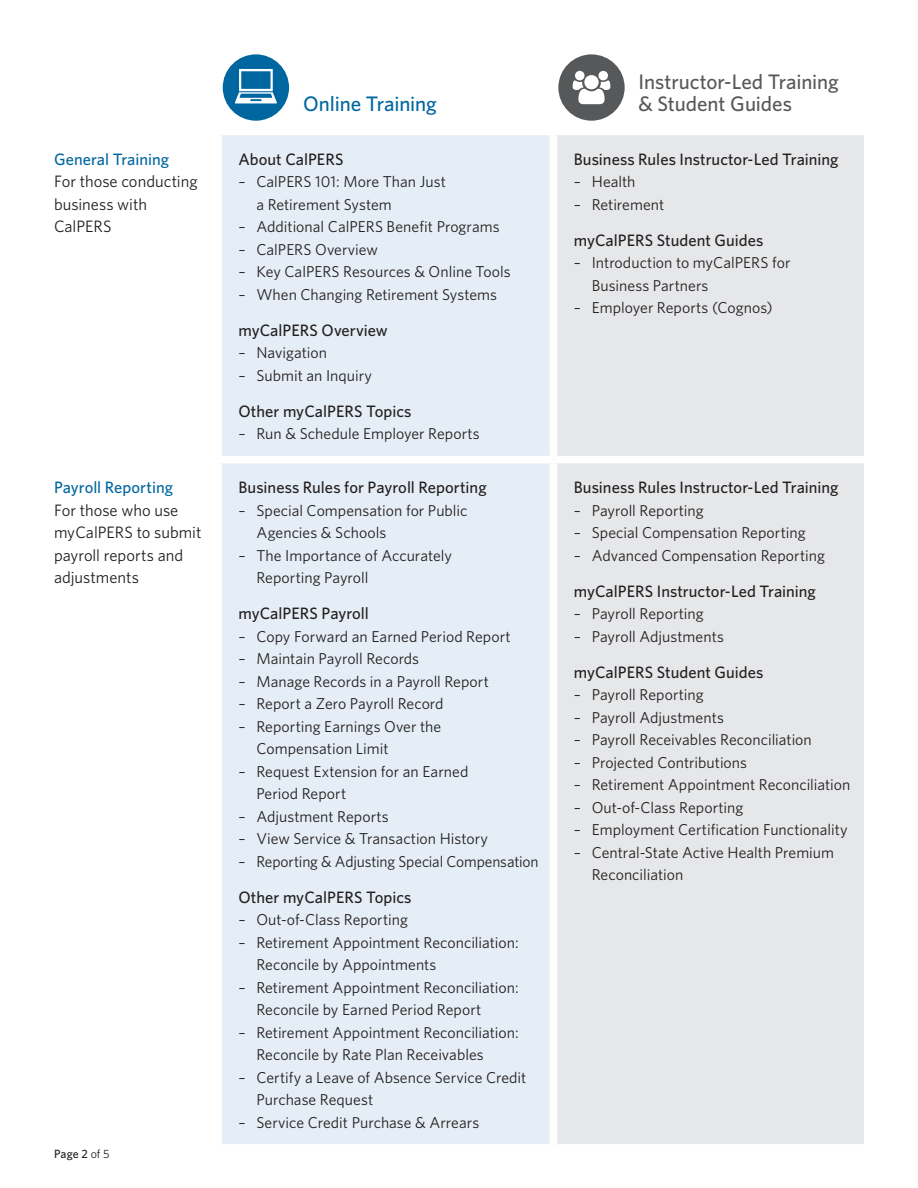
<style>
.page{position:relative;width:918px;height:1188px;background:#fff}
.page>*{position:absolute;margin:0;border:0;box-sizing:border-box;transform-origin:0 0}
.t1{font:500 21px/22.5px "Rpsjcd Whitney";letter-spacing:-.005em;color:#57585a}
.t2{font:500 21px "Rpsjcd Whitney";letter-spacing:-.005em;color:#0066a0}
.t3{font:500 16.5px "Rpsjcd Whitney";color:#231f20}
.t4{font:16.5px/22.5px "Dwgdsg Whitney";color:#231f20}
.t5{font:500 16.5px "Rpsjcd Whitney";color:#0066a0}
.t6{font:15.75px/22.5px "Dwgdsg Whitney";color:#231f20}
.t7{font:500 12px "Rpsjcd Whitney";color:#231f20}
.s1{font-family:"Dwgdsg Whitney";font-weight:400}
.s2{font-family:"Whitney";font-weight:400}
</style>
<div class="page">
<div style="left:222px;top:135px;width:328px;height:1009px;background:#e5eef6"></div>
<div style="left:557px;top:135px;width:307px;height:1009px;background:#e6e7e9"></div>
<div style="left:218px;top:456px;width:336px;height:7px;background:#fff"></div>
<div style="left:554px;top:456px;width:310px;height:7px;background:#fff"></div>
<div style="left:223px;top:54px;width:66px;height:67px;background:#0066a0;border-radius:50%"></div>
<svg style="left:235px;top:69px;width:42px;height:34px"></svg>
<div style="left:558px;top:54px;width:67px;height:67px;background:#57585a;border-radius:50%"></div>
<svg style="left:573px;top:71px;width:37px;height:33px"></svg>
<h3 class="t5" style="left:54px;top:148px;width:117px">General Training</h3>
<p class="t4" style="left:54px;top:170px;width:145px">For those conducting business with<br>CalPERS</p>
<h3 class="t5" style="left:54px;top:476px;width:121px">Payroll Reporting</h3>
<p class="t4" style="left:54px;top:498px;width:149px">For those who use myCalPERS to submit payroll reports and adjustments</p>
<p class="t7" style="left:54px;top:1146px;width:57px">Page 2 <span class="s1">of</span> <span class="s2">5</span></p>
<h2 class="t2" style="left:303px;top:90px;width:135px">Online Training</h2>
<h4 class="t3" style="left:238px;top:148px;width:107px">About CalPERS</h4>
<p class="t6" style="left:256px;top:170px;width:191px;text-indent:-18px">– CalPERS 101: More Than Just a Retirement System</p>
<p class="t6" style="left:238px;top:215px;width:263px">– Additional CalPERS Benefit Programs</p>
<p class="t6" style="left:238px;top:238px;width:141px">– CalPERS Overview</p>
<p class="t6" style="left:238px;top:260px;width:274px">– Key CalPERS Resources &amp; Online Tools</p>
<p class="t6" style="left:238px;top:283px;width:260px">– When Changing Retirement Systems</p>
<h4 class="t3" style="left:238px;top:319px;width:151px">myCalPERS Overview</h4>
<p class="t6" style="left:238px;top:341px;width:90px">– Navigation</p>
<p class="t6" style="left:238px;top:364px;width:135px">– Submit an Inquiry</p>
<h4 class="t3" style="left:238px;top:400px;width:175px">Other myCalPERS Topics</h4>
<p class="t6" style="left:238px;top:422px;width:243px">– Run &amp; Schedule Employer Reports</p>
<h4 class="t3" style="left:238px;top:476px;width:250px">Business Rules for Payroll Reporting</h4>
<p class="t6" style="left:256px;top:498px;width:213px;text-indent:-18px">– Special Compensation for Public<br>Agencies &amp; Schools</p>
<p class="t6" style="left:256px;top:543px;width:197px;text-indent:-18px">– The Importance of Accurately<br>Reporting Payroll</p>
<h4 class="t3" style="left:238px;top:602px;width:132px">myCalPERS Payroll</h4>
<p class="t6" style="left:238px;top:624px;width:274px">– Copy Forward an Earned Period Report</p>
<p class="t6" style="left:238px;top:647px;width:182px">– Maintain Payroll Records</p>
<p class="t6" style="left:238px;top:669px;width:252px">– Manage Records in a Payroll Report</p>
<p class="t6" style="left:238px;top:692px;width:207px">– Report a Zero Payroll Record</p>
<p class="t6" style="left:256px;top:714px;width:186px;text-indent:-18px">– Reporting Earnings Over the<br>Compensation Limit</p>
<p class="t6" style="left:256px;top:759px;width:213px;text-indent:-18px">– Request Extension for an Earned<br>Period Report</p>
<p class="t6" style="left:238px;top:804px;width:152px">– Adjustment Reports</p>
<p class="t6" style="left:238px;top:827px;width:251px">– View Service &amp; Transaction History</p>
<p class="t6" style="left:238px;top:849px;width:302px">– Reporting &amp; Adjusting Special Compensation</p>
<h4 class="t3" style="left:238px;top:886px;width:175px">Other myCalPERS Topics</h4>
<p class="t6" style="left:238px;top:908px;width:171px">– Out-of-Class Reporting</p>
<p class="t6" style="left:256px;top:930px;width:264px;text-indent:-18px">– Retirement Appointment Reconciliation:<br>Reconcile by Appointments</p>
<p class="t6" style="left:256px;top:975px;width:264px;text-indent:-18px">– Retirement Appointment Reconciliation:<br>Reconcile by Earned Period Report</p>
<p class="t6" style="left:256px;top:1020px;width:264px;text-indent:-18px">– Retirement Appointment Reconciliation:<br>Reconcile by Rate Plan Receivables</p>
<p class="t6" style="left:256px;top:1065px;width:272px;text-indent:-18px">– Certify a Leave of Absence Service Credit<br>Purchase Request</p>
<p class="t6" style="left:238px;top:1110px;width:242px">– Service Credit Purchase &amp; Arrears</p>
<h2 class="t1" style="left:639px;top:70px;width:202px">Instructor-Led Training &amp; Student Guides</h2>
<h4 class="t3" style="left:574px;top:148px;width:266px">Business Rules Instructor-Led Training</h4>
<p class="t6" style="left:574px;top:170px;width:63px">– Health</p>
<p class="t6" style="left:574px;top:193px;width:92px">– Retirement</p>
<h4 class="t3" style="left:574px;top:229px;width:191px">myCalPERS Student Guides</h4>
<p class="t6" style="left:592px;top:251px;width:200px;text-indent:-18px">– Introduction to myCalPERS for<br>Business Partners</p>
<p class="t6" style="left:574px;top:296px;width:201px">– Employer Reports (Cognos)</p>
<h4 class="t3" style="left:574px;top:476px;width:266px">Business Rules Instructor-Led Training</h4>
<p class="t6" style="left:574px;top:498px;width:131px">– Payroll Reporting</p>
<p class="t6" style="left:574px;top:521px;width:233px">– Special Compensation Reporting</p>
<p class="t6" style="left:574px;top:543px;width:253px">– Advanced Compensation Reporting</p>
<h4 class="t3" style="left:574px;top:580px;width:244px">myCalPERS Instructor-Led Training</h4>
<p class="t6" style="left:574px;top:602px;width:131px">– Payroll Reporting</p>
<p class="t6" style="left:574px;top:624px;width:152px">– Payroll Adjustments</p>
<h4 class="t3" style="left:574px;top:661px;width:191px">myCalPERS Student Guides</h4>
<p class="t6" style="left:574px;top:683px;width:131px">– Payroll Reporting</p>
<p class="t6" style="left:574px;top:705px;width:152px">– Payroll Adjustments</p>
<p class="t6" style="left:574px;top:728px;width:240px">– Payroll Receivables Reconciliation</p>
<p class="t6" style="left:574px;top:750px;width:175px">– Projected Contributions</p>
<p class="t6" style="left:574px;top:773px;width:278px">– Retirement Appointment Reconciliation</p>
<p class="t6" style="left:574px;top:795px;width:171px">– Out-of-Class Reporting</p>
<p class="t6" style="left:574px;top:818px;width:275px">– Employment Certification Functionality</p>
<p class="t6" style="left:592px;top:841px;width:244px;text-indent:-18px">– Central-State Active Health Premium<br>Reconciliation</p>
</div>
